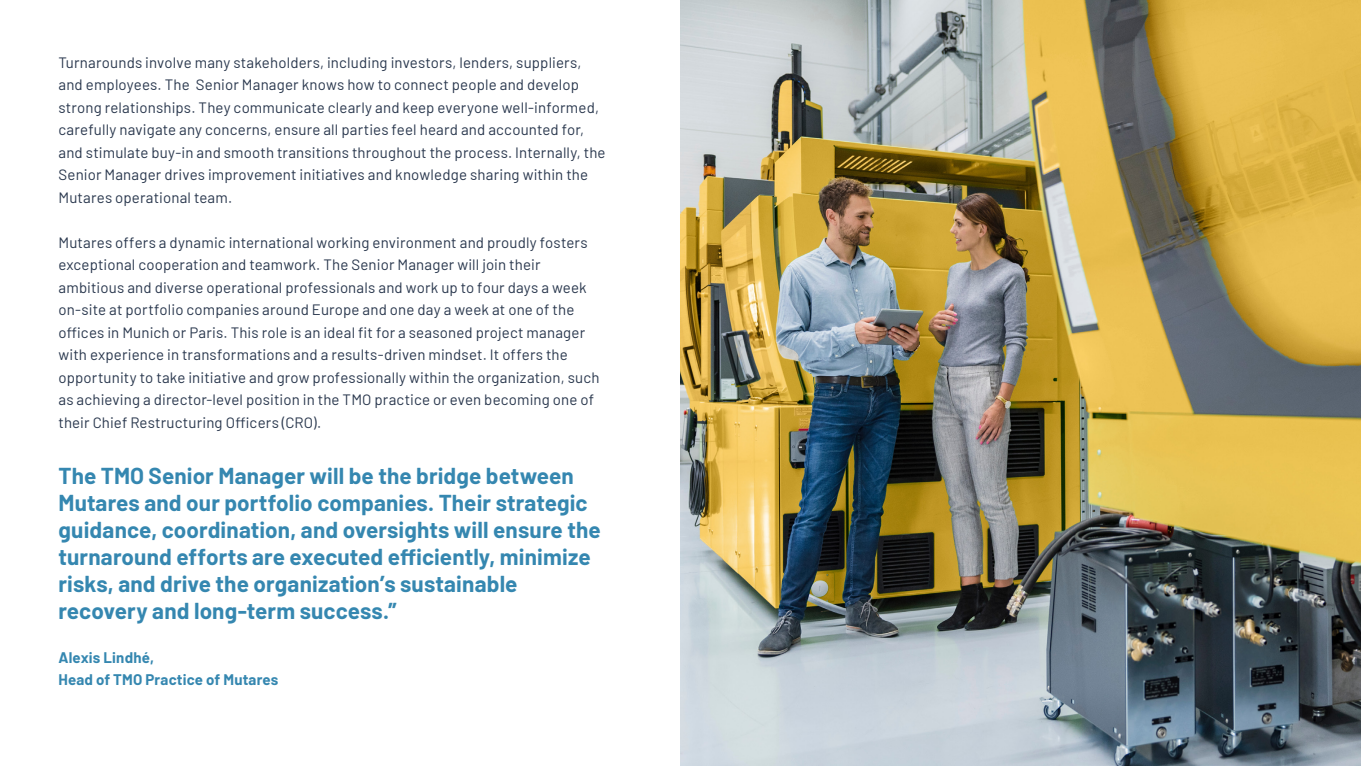
<style>
.page{position:relative;width:1361px;height:766px;background:#fff}
.page>*{position:absolute;margin:0;border:0;box-sizing:border-box;transform-origin:0 0}
.Rechts_uitlijnen{font:700 22.5px/27px "Barlow";letter-spacing:.005em;color:#3587b0}
.t1{font:15px/22.5px "Barlow";letter-spacing:.01em;color:#2a384e}
.Rechts_uitlijnen-2{font:700 15px "Barlow";letter-spacing:.01em;color:#3587b0}
</style>
<div class="page">
<img style="left:680px;top:0;width:681px;height:765px">
<p class="t1" style="left:58px;top:50px;width:548px">Turnarounds involve many stakeholders, including investors, lenders, suppliers, and employees. The Senior Manager knows how to connect people and develop strong relationships. They communicate clearly and keep everyone well-informed, carefully navigate any concerns, ensure all parties feel heard and accounted for, and stimulate buy-in and smooth transitions throughout the process. Internally, the Senior Manager drives improvement initiatives and knowledge sharing within the Mutares operational team.</p>
<p class="t1" style="left:58px;top:230px;width:542px">Mutares offers a dynamic international working environment and proudly fosters exceptional cooperation and teamwork. The Senior Manager will join their ambitious and diverse operational professionals and work up to four days a week on-site at portfolio companies around Europe and one day a week at one of the offices in Munich or Paris. This role is an ideal fit for a seasoned project manager with experience in transformations and a results-driven mindset. It offers the opportunity to take initiative and grow professionally within the organization, such as achieving a director-level position in the TMO practice or even becoming one of their Chief Restructuring Officers (CRO).</p>
<p class="Rechts_uitlijnen" style="left:58px;top:460px;width:544px">The TMO Senior Manager will be the bridge between Mutares and our portfolio companies. Their strategic guidance, coordination, and oversights will ensure the turnaround efforts are executed efficiently, minimize risks, and drive the organization’s sustainable recovery and long-term success.”</p>
<p class="Rechts_uitlijnen-2" style="left:58px;top:646px;width:97px">Alexis Lindhé,</p>
<p class="Rechts_uitlijnen-2" style="left:58px;top:668px;width:221px">Head of TMO Practice of Mutares</p>
</div>
